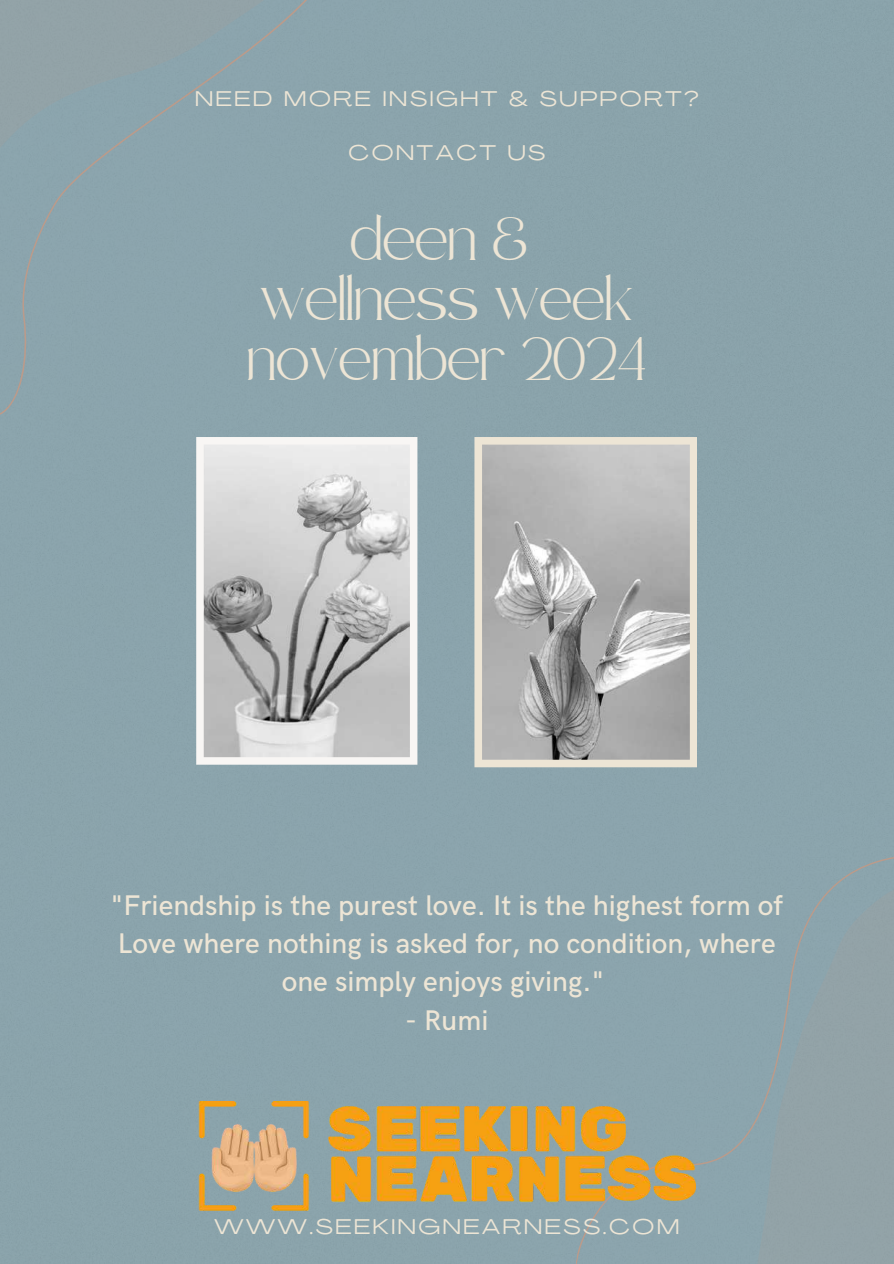
<style>
.page{position:relative;width:894px;height:1264px;background:#fff}
.page>*{position:absolute;margin:0;border:0;box-sizing:border-box;transform-origin:0 0}
.t1{font:30px/59.8px "Safira March";color:#ede5d5;text-align:center}
.t2{font:500 28.5px/38.2px "HK Grotesk";color:#ede5d5;text-align:center}
.t3{font:21px "Agrandir Grand";letter-spacing:.125em;color:#ede5d5}
</style>
<div class="page">
<div style="left:0;top:0;width:376px;height:437px;background:#8ba4ac"></div>
<div style="left:561px;top:816px;width:332px;height:447px;background:#8ba4ad"></div>
<svg style="left:474px;top:437px;width:223px;height:330px;background:#b6b5b3"></svg>
<div style="left:0;top:0;width:354px;height:406px;background:#8ca4ad"></div>
<div style="left:744px;top:864px;width:149px;height:399px;background:#91a3a8"></div>
<svg style="left:196px;top:437px;width:221px;height:327px;background:#c7c7c7"></svg>
<img style="left:198px;top:1101px;width:497px;height:115px">
<p class="t3" style="left:195px;top:91px;width:505px">NEED MORE INSIGHT &amp; SUPPORT?</p>
<p class="t3" style="left:348px;top:144px;width:198px">CONTACT US</p>
<p class="t1" style="left:247px;top:220px;width:400px">deen &amp; wellness week november 2024</p>
<p class="t2" style="left:110px;top:887px;width:673px">"Friendship is the purest love. It is the highest form of<br>Love where nothing is asked for, no condition, where one simply enjoys giving."</p>
<p class="t2" style="left:405px;top:1001px;width:85px">- Rumi</p>
<p class="t3" style="left:214px;top:1217px;width:466px">WWW.SEEKINGNEARNESS.COM</p>
</div>
